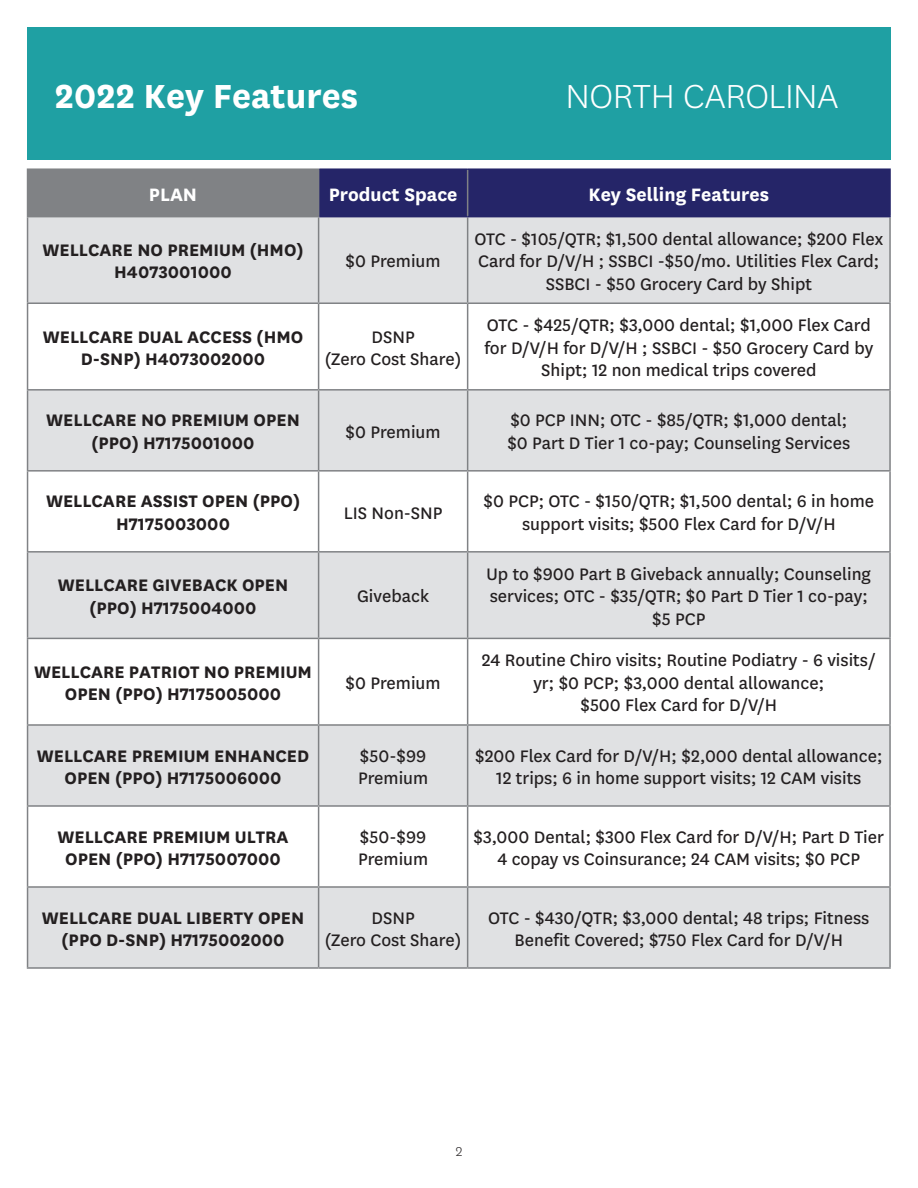
<style>
.page{position:relative;width:918px;height:1188px;background:#fff}
.page>*{position:absolute;margin:0;border:0;box-sizing:border-box;transform-origin:0 0}
.t1{font:700 39px "Centene Sans";color:#fff}
.letter_body{font:300 39px "Centene Sans";letter-spacing:-.01em;color:#fff}
.t2{font:700 21px "Centene Sans";color:#fff}
.WellCare_Proper{font:19.5px/22.5px "Centene Sans";color:#231f20;text-align:center}
.WellCare_Proper-2{font:700 19.5px/22.5px "Centene Sans";color:#231f20;text-align:center}
.t3{font:300 15px "Centene Sans";color:#231f20}
</style>
<div class="page">
<div style="left:27px;top:27px;width:864px;height:133px;background:#1fa0a3"></div>
<div style="left:28px;top:169px;width:291px;height:48px;background:#808285"></div>
<div style="left:319px;top:170px;width:570px;height:46px;background:#252568"></div>
<div style="left:28px;top:217px;width:861px;height:750px;background:#e0e1e3"></div>
<svg style="left:28px;top:304px;width:861px;height:582px"></svg>
<hr style="left:27px;top:170px;width:1px;height:46px;background:#808285">
<hr style="left:27px;top:168px;width:292px;height:2px;background:#808285">
<hr style="left:27px;top:216px;width:292px;height:1px;background:#808285">
<hr style="left:27px;top:217px;width:1px;height:85px;background:#808285">
<hr style="left:318px;top:217px;width:1px;height:85px;background:#808285">
<hr style="left:467px;top:217px;width:1px;height:85px;background:#808285">
<hr style="left:889px;top:217px;width:2px;height:85px;background:#808285">
<hr style="left:27px;top:304px;width:1px;height:85px;background:#808285">
<hr style="left:27px;top:302px;width:292px;height:2px;background:#808285">
<hr style="left:318px;top:304px;width:1px;height:85px;background:#808285">
<hr style="left:467px;top:304px;width:1px;height:85px;background:#808285">
<hr style="left:319px;top:302px;width:149px;height:2px;background:#808285">
<hr style="left:468px;top:302px;width:423px;height:2px;background:#808285">
<hr style="left:889px;top:304px;width:2px;height:85px;background:#808285">
<hr style="left:27px;top:391px;width:1px;height:79px;background:#808285">
<hr style="left:27px;top:389px;width:292px;height:2px;background:#808285">
<hr style="left:318px;top:391px;width:1px;height:79px;background:#808285">
<hr style="left:467px;top:391px;width:1px;height:79px;background:#808285">
<hr style="left:319px;top:389px;width:149px;height:2px;background:#808285">
<hr style="left:468px;top:389px;width:423px;height:2px;background:#808285">
<hr style="left:889px;top:391px;width:2px;height:79px;background:#808285">
<hr style="left:27px;top:472px;width:1px;height:79px;background:#808285">
<hr style="left:27px;top:470px;width:292px;height:2px;background:#808285">
<hr style="left:318px;top:472px;width:1px;height:79px;background:#808285">
<hr style="left:467px;top:472px;width:1px;height:79px;background:#808285">
<hr style="left:319px;top:470px;width:149px;height:2px;background:#808285">
<hr style="left:468px;top:470px;width:423px;height:2px;background:#808285">
<hr style="left:889px;top:472px;width:2px;height:79px;background:#808285">
<hr style="left:27px;top:553px;width:1px;height:85px;background:#808285">
<hr style="left:27px;top:551px;width:292px;height:2px;background:#808285">
<hr style="left:318px;top:553px;width:1px;height:85px;background:#808285">
<hr style="left:467px;top:553px;width:1px;height:85px;background:#808285">
<hr style="left:319px;top:551px;width:149px;height:2px;background:#808285">
<hr style="left:468px;top:551px;width:423px;height:2px;background:#808285">
<hr style="left:889px;top:553px;width:2px;height:85px;background:#808285">
<hr style="left:27px;top:639px;width:1px;height:85px;background:#808285">
<hr style="left:27px;top:638px;width:292px;height:1px;background:#808285">
<hr style="left:318px;top:639px;width:1px;height:85px;background:#808285">
<hr style="left:467px;top:639px;width:1px;height:85px;background:#808285">
<hr style="left:319px;top:638px;width:149px;height:1px;background:#808285">
<hr style="left:468px;top:638px;width:423px;height:1px;background:#808285">
<hr style="left:889px;top:639px;width:2px;height:85px;background:#808285">
<hr style="left:27px;top:726px;width:1px;height:79px;background:#808285">
<hr style="left:27px;top:724px;width:292px;height:2px;background:#808285">
<hr style="left:318px;top:726px;width:1px;height:79px;background:#808285">
<hr style="left:467px;top:726px;width:1px;height:79px;background:#808285">
<hr style="left:319px;top:724px;width:149px;height:2px;background:#808285">
<hr style="left:468px;top:724px;width:423px;height:2px;background:#808285">
<hr style="left:889px;top:726px;width:2px;height:79px;background:#808285">
<hr style="left:27px;top:807px;width:1px;height:79px;background:#808285">
<hr style="left:27px;top:888px;width:1px;height:79px;background:#808285">
<hr style="left:27px;top:805px;width:292px;height:2px;background:#808285">
<hr style="left:318px;top:807px;width:1px;height:79px;background:#808285">
<hr style="left:467px;top:807px;width:1px;height:79px;background:#808285">
<hr style="left:318px;top:888px;width:1px;height:79px;background:#808285">
<hr style="left:467px;top:888px;width:1px;height:79px;background:#808285">
<hr style="left:319px;top:805px;width:149px;height:2px;background:#808285">
<hr style="left:468px;top:805px;width:423px;height:2px;background:#808285">
<hr style="left:889px;top:807px;width:2px;height:79px;background:#808285">
<hr style="left:889px;top:888px;width:2px;height:79px;background:#808285">
<hr style="left:27px;top:886px;width:292px;height:2px;background:#808285">
<hr style="left:319px;top:886px;width:149px;height:2px;background:#808285">
<hr style="left:468px;top:886px;width:423px;height:2px;background:#808285">
<hr style="left:27px;top:967px;width:292px;height:2px;background:#808285">
<hr style="left:319px;top:967px;width:149px;height:2px;background:#808285">
<hr style="left:468px;top:967px;width:423px;height:2px;background:#808285">
<hr style="left:319px;top:168px;width:149px;height:2px;background:#252568">
<hr style="left:468px;top:168px;width:423px;height:2px;background:#252568">
<hr style="left:889px;top:170px;width:2px;height:46px;background:#252568">
<hr style="left:319px;top:216px;width:149px;height:1px;background:#252568">
<hr style="left:468px;top:216px;width:423px;height:1px;background:#252568">
<hr style="left:467px;top:170px;width:1px;height:46px;background:#808285">
<p class="t1" style="left:55px;top:68px;width:305px">2022 Key Features</p>
<p class="letter_body" style="left:565px;top:72px;width:274px">NORTH CAROLINA</p>
<p class="t2" style="left:149px;top:179px;width:50px">PLAN</p>
<p class="t2" style="left:329px;top:179px;width:130px">Product Space</p>
<p class="t2" style="left:589px;top:179px;width:182px">Key Selling Features</p>
<p class="WellCare_Proper-2" style="left:43px;top:237px;width:263px">WELLCARE NO PREMIUM (HMO)<br>H4073001000</p>
<p class="WellCare_Proper" style="left:346px;top:249px;width:96px">$0 Premium</p>
<p class="WellCare_Proper" style="left:475px;top:227px;width:410px">OTC - $105/QTR; $1,500 dental allowance; $200 Flex<br>Card for D/V/H ; SSBCI -$50/mo. Utilities Flex Card;<br>SSBCI - $50 Grocery Card by Shipt</p>
<p class="WellCare_Proper-2" style="left:43px;top:324px;width:262px">WELLCARE DUAL ACCESS (HMO<br>D-SNP) H4073002000</p>
<p class="WellCare_Proper" style="left:371px;top:324px;width:45px">DSNP</p>
<p class="WellCare_Proper" style="left:325px;top:347px;width:138px">(Zero Cost Share)</p>
<p class="WellCare_Proper-2" style="left:46px;top:408px;width:255px">WELLCARE NO PREMIUM OPEN (PPO) H7175001000</p>
<p class="WellCare_Proper" style="left:346px;top:419px;width:96px">$0 Premium</p>
<p class="WellCare_Proper-2" style="left:46px;top:489px;width:256px">WELLCARE ASSIST OPEN (PPO)<br>H7175003000</p>
<p class="WellCare_Proper" style="left:344px;top:500px;width:100px">LIS Non-SNP</p>
<p class="WellCare_Proper-2" style="left:58px;top:573px;width:232px">WELLCARE GIVEBACK OPEN (PPO) H7175004000</p>
<p class="WellCare_Proper" style="left:357px;top:584px;width:74px">Giveback</p>
<p class="WellCare_Proper-2" style="left:34px;top:659px;width:279px">WELLCARE PATRIOT NO PREMIUM<br>OPEN (PPO) H7175005000</p>
<p class="WellCare_Proper" style="left:346px;top:671px;width:96px">$0 Premium</p>
<p class="WellCare_Proper" style="left:484px;top:313px;width:390px">OTC - $425/QTR; $3,000 dental; $1,000 Flex Card for D/V/H for D/V/H ; SSBCI - $50 Grocery Card by<br>Shipt; 12 non medical trips covered</p>
<p class="WellCare_Proper" style="left:510px;top:408px;width:338px">$0 PCP INN; OTC - $85/QTR; $1,000 dental;</p>
<p class="WellCare_Proper" style="left:507px;top:431px;width:344px">$0 Part D Tier 1 co-pay; Counseling Services</p>
<p class="WellCare_Proper" style="left:484px;top:489px;width:392px">$0 PCP; OTC - $150/QTR; $1,500 dental; 6 in home support visits; $500 Flex Card for D/V/H</p>
<p class="WellCare_Proper" style="left:487px;top:562px;width:386px;text-align:left">Up to $900 Part B Giveback annually; Counseling services; OTC - $35/QTR; $0 Part D Tier 1 co-pay;</p>
<p class="WellCare_Proper" style="left:652px;top:607px;width:55px">$5 PCP</p>
<p class="WellCare_Proper" style="left:482px;top:648px;width:395px">24 Routine Chiro visits; Routine Podiatry - 6 visits/ yr; $0 PCP; $3,000 dental allowance;</p>
<p class="WellCare_Proper" style="left:581px;top:693px;width:198px">$500 Flex Card for D/V/H</p>
<p class="WellCare_Proper-2" style="left:37px;top:743px;width:274px">WELLCARE PREMIUM ENHANCED<br>OPEN (PPO) H7175006000</p>
<p class="WellCare_Proper" style="left:358px;top:743px;width:72px;text-align:left">$50-$99<br>Premium</p>
<p class="WellCare_Proper" style="left:475px;top:743px;width:409px">$200 Flex Card for D/V/H; $2,000 dental allowance;<br>12 trips; 6 in home support visits; 12 CAM visits</p>
<p class="WellCare_Proper-2" style="left:58px;top:824px;width:233px">WELLCARE PREMIUM ULTRA<br>OPEN (PPO) H7175007000</p>
<p class="WellCare_Proper" style="left:358px;top:824px;width:72px;text-align:left">$50-$99<br>Premium</p>
<p class="WellCare_Proper" style="left:474px;top:824px;width:412px">$3,000 Dental; $300 Flex Card for D/V/H; Part D Tier<br>4 copay vs Coinsurance; 24 CAM visits; $0 PCP</p>
<p class="WellCare_Proper-2" style="left:42px;top:905px;width:264px">WELLCARE DUAL LIBERTY OPEN (PPO D-SNP) H7175002000</p>
<p class="WellCare_Proper" style="left:371px;top:905px;width:45px">DSNP</p>
<p class="WellCare_Proper" style="left:325px;top:928px;width:138px">(Zero Cost Share)</p>
<p class="WellCare_Proper" style="left:488px;top:905px;width:383px">OTC - $430/QTR; $3,000 dental; 48 trips; Fitness<br>Benefit Covered; $750 Flex Card for D/V/H</p>
<p class="t3" style="left:456px;top:1142px;width:8px">2</p>
</div>
